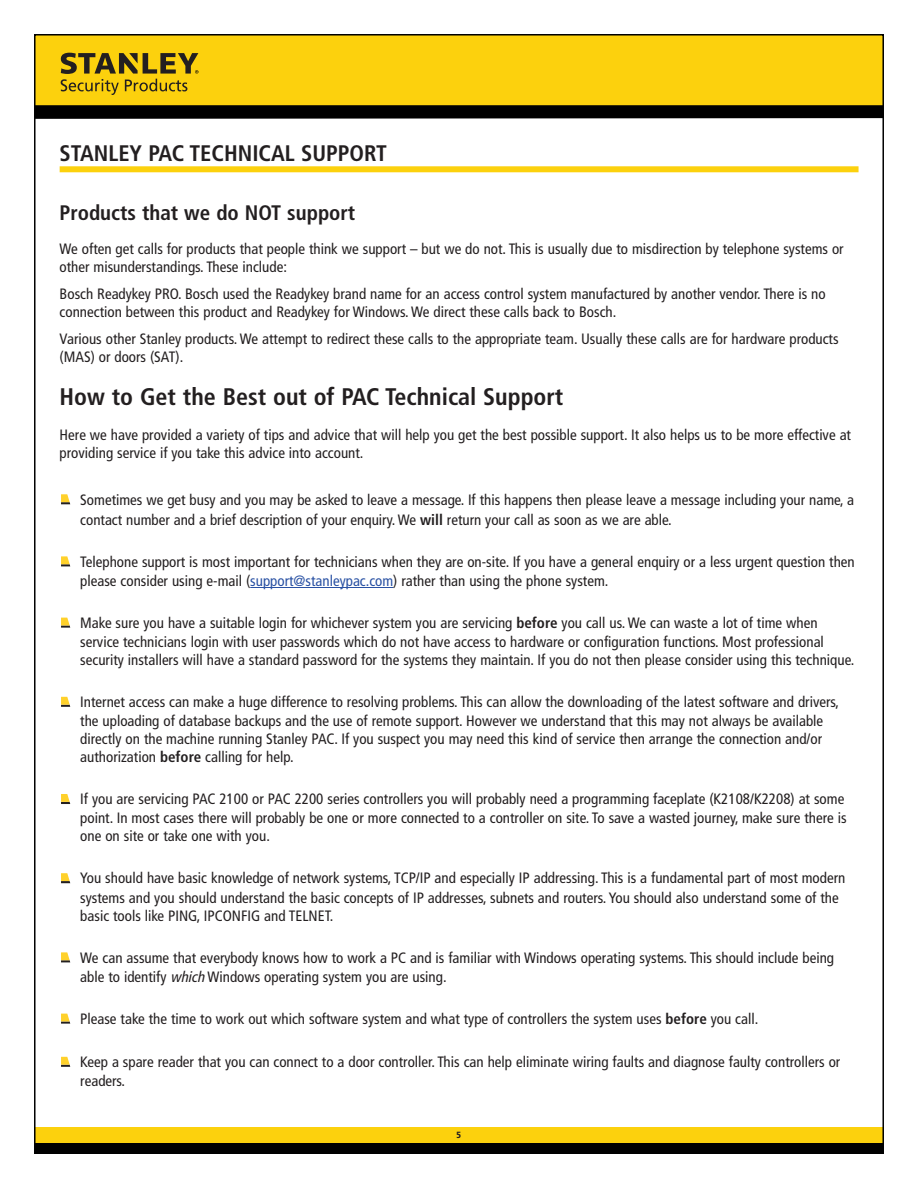
<style>
.page{position:relative;width:918px;height:1188px;background:#fff}
.page>*{position:absolute;margin:0;border:0;box-sizing:border-box;transform-origin:0 0}
.t1{font:700 condensed 24px "Frutiger";color:#231f20}
.t2{font:700 condensed 22.5px "Frutiger";color:#231f20}
.t3{font:700 condensed 21px "Frutiger";color:#231f20}
.t4{font:condensed 15px/19.4px "Frutiger";color:#231f20}
.t5{font:900 condensed 9px "Frutiger LT Std";color:#231f20}
.s1{font-weight:700}
.s2{color:#2951a3}
.s3{font-style:italic}
</style>
<div class="page">
<div style="left:34px;top:1128px;width:850px;height:22px;background:#fcd10d"></div>
<div style="left:34px;top:34px;width:850px;height:82px;background:#fcd10d"></div>
<svg style="left:37px;top:105px;width:844px;height:14px;background:#0d0c09"></svg>
<svg style="left:61px;top:53px;width:137px;height:42px"></svg>
<div style="left:34px;top:1144px;width:850px;height:10px;background:#000"></div>
<div style="left:60px;top:166px;width:799px;height:6px;background:#fcd10d"></div>
<hr style="left:250px;top:587px;width:143px;height:1px;background:#2951a3">
<svg style="left:61px;top:494px;width:9px;height:10px"></svg>
<svg style="left:61px;top:556px;width:9px;height:10px"></svg>
<svg style="left:61px;top:618px;width:9px;height:10px"></svg>
<svg style="left:61px;top:697px;width:9px;height:10px"></svg>
<svg style="left:61px;top:794px;width:9px;height:10px"></svg>
<svg style="left:61px;top:873px;width:9px;height:10px"></svg>
<svg style="left:61px;top:952px;width:9px;height:10px"></svg>
<svg style="left:61px;top:1014px;width:9px;height:10px"></svg>
<svg style="left:61px;top:1057px;width:9px;height:10px"></svg>
<h2 class="t2" style="left:60px;top:145px;width:329px">STANLEY PAC TECHNICAL SUPPORT</h2>
<h3 class="t3" style="left:60px;top:204px;width:297px">Products that we do NOT support</h3>
<p class="t4" style="left:60px;top:241px;width:786px;line-height:18px">We often get calls for products that people think we support – but we do not. This is usually due to misdirection by telephone systems or other misunderstandings. These include:</p>
<p class="t4" style="left:60px;top:286px;width:768px;line-height:18px">Bosch Readykey PRO. Bosch used the Readykey brand name for an access control system manufactured by another vendor. There is no connection between this product and Readykey for Windows. We direct these calls back to Bosch.</p>
<p class="t4" style="left:60px;top:331px;width:780px;line-height:18px">Various other Stanley products. We attempt to redirect these calls to the appropriate team. Usually these calls are for hardware products (MAS) or doors (SAT).</p>
<h1 class="t1" style="left:60px;top:387px;width:505px">How to Get the Best out of PAC Technical Support</h1>
<p class="t4" style="left:60px;top:427px;width:793px;line-height:18px">Here we have provided a variety of tips and advice that will help you get the best possible support. It also helps us to be more effective at providing service if you take this advice into account.</p>
<p class="t4" style="left:80px;top:492px;width:775px">Sometimes we get busy and you may be asked to leave a message. If this happens then please leave a message including your name, a contact number and a brief description of your enquiry. We <span class="s1">will</span> return your call as soon as we are able.</p>
<p class="t4" style="left:80px;top:553px;width:776px">Telephone support is most important for technicians when they are on-site. If you have a general enquiry or a less urgent question then please consider using e-mail (<span class="s2">support@stanleypac.com</span>) rather than using the phone system.</p>
<p class="t4" style="left:80px;top:614px;width:745px">Make sure you have a suitable login for whichever system you are servicing <span class="s1">before</span> you call us. We can waste a lot of time when service technicians login with user passwords which do not have access to hardware or configuration functions. Most professional</p>
<p class="t4" style="left:80px;top:651px;width:776px">security installers will have a standard password for the systems they maintain. If you do not then please consider using this technique.</p>
<p class="t4" style="left:80px;top:693px;width:760px">Internet access can make a huge difference to resolving problems. This can allow the downloading of the latest software and drivers, the uploading of database backups and the use of remote support. However we understand that this may not always be available</p>
<p class="t4" style="left:80px;top:731px;width:743px;line-height:18px">directly on the machine running Stanley PAC. If you suspect you may need this kind of service then arrange the connection and/or authorization <span class="s1">before</span> calling for help.</p>
<p class="t4" style="left:80px;top:791px;width:768px;line-height:18.6px">If you are servicing PAC 2100 or PAC 2200 series controllers you will probably need a programming faceplate (K2108/K2208) at some point. In most cases there will probably be one or more connected to a controller on site. To save a wasted journey, make sure there is one on site or take one with you.</p>
<p class="t4" style="left:80px;top:870px;width:767px">You should have basic knowledge of network systems, TCP/IP and especially IP addressing. This is a fundamental part of most modern systems and you should understand the basic concepts of IP addresses, subnets and routers. You should also understand some of the</p>
<p class="t4" style="left:80px;top:907px;width:254px">basic tools like PING, IPCONFIG and TELNET.</p>
<p class="t4" style="left:80px;top:949px;width:755px">We can assume that everybody knows how to work a PC and is familiar with Windows operating systems. This should include being able to identify <span class="s3">which</span>Windows operating system you are using.</p>
<p class="t4" style="left:80px;top:1010px;width:680px">Please take the time to work out which software system and what type of controllers the system uses <span class="s1">before</span> you call.</p>
<p class="t4" style="left:80px;top:1053px;width:762px">Keep a spare reader that you can connect to a door controller. This can help eliminate wiring faults and diagnose faulty controllers or readers.</p>
<p class="t5" style="left:457px;top:1132px;width:6px">5</p>
</div>
